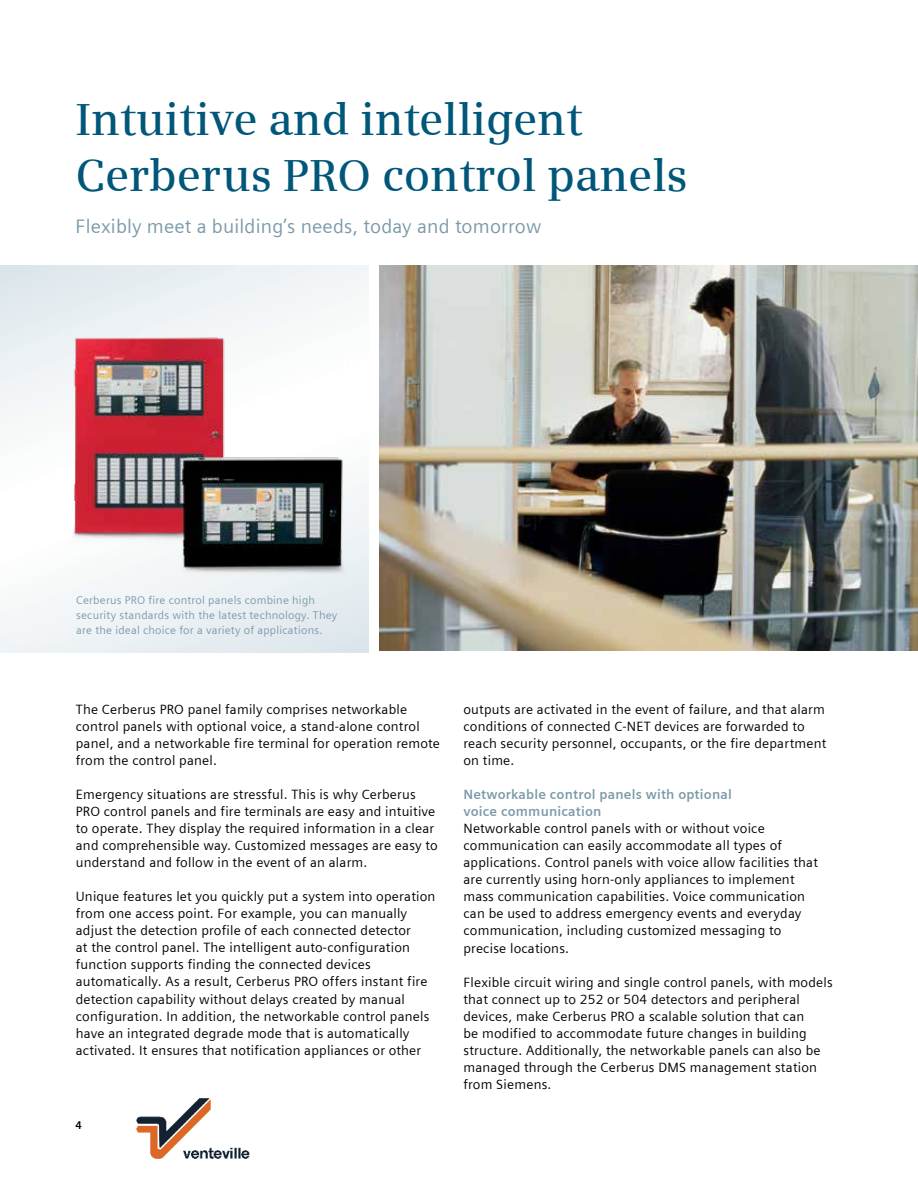
<style>
.page{position:relative;width:918px;height:1188px;background:#fff}
.page>*{position:absolute;margin:0;border:0;box-sizing:border-box;transform-origin:0 0}
.t1{font:600 45px/55.2px "Siemens Serif";letter-spacing:-.005em;color:#005779}
.t2{font:19.5px "Siemens Sans";letter-spacing:.01em;color:#7b9aa9}
.t3{font:13.5px/17px "Siemens Sans";letter-spacing:.015em;color:#000}
.t4{font:700 13.5px/17px "Siemens Sans";letter-spacing:.015em;color:#7b9aa9}
.t5{font:11.25px/14.9px "Siemens Sans";letter-spacing:.02em;color:#7b9aa9}
.t6{font:700 11.25px "Siemens Sans";color:#000}
</style>
<div class="page">
<img style="left:380px;top:266px;width:538px;height:385px">
<img style="left:62px;top:323px;width:340px;height:260px">
<img style="left:136px;top:1098px;width:114px;height:61px">
<h1 class="t1" style="left:76px;top:96px;width:614px">Intuitive and intelligent<br>Cerberus PRO control panels</h1>
<h2 class="t2" style="left:76px;top:218px;width:467px">Flexibly meet a building’s needs, today and tomorrow</h2>
<p class="t5" style="left:76px;top:593px;width:263px">Cerberus PRO fire control panels combine high security standards with the latest technology. They are the ideal choice for a variety of applications.</p>
<p class="t3" style="left:76px;top:702px;width:366px">The Cerberus PRO panel family comprises networkable control panels with optional voice, a stand-alone control panel, and a networkable fire terminal for operation remote from the control panel.</p>
<p class="t3" style="left:76px;top:787px;width:364px">Emergency situations are stressful. This is why Cerberus PRO control panels and fire terminals are easy and intuitive to operate. They display the required information in a clear and comprehensible way. Customized messages are easy to understand and follow in the event of an alarm.</p>
<p class="t3" style="left:76px;top:889px;width:361px">Unique features let you quickly put a system into operation from one access point. For example, you can manually adjust the detection profile of each connected detector<br>at the control panel. The intelligent auto-configuration function supports finding the connected devices automatically. As a result, Cerberus PRO offers instant fire detection capability without delays created by manual configuration. In addition, the networkable control panels have an integrated degrade mode that is automatically activated. It ensures that notification appliances or other</p>
<p class="t6" style="left:76px;top:1120px;width:8px">4</p>
<p class="t3" style="left:464px;top:702px;width:365px">outputs are activated in the event of failure, and that alarm conditions of connected C-NET devices are forwarded to reach security personnel, occupants, or the fire department on time.</p>
<p class="t4" style="left:464px;top:787px;width:270px">Networkable control panels with optional voice communication</p>
<p class="t3" style="left:464px;top:821px;width:356px">Networkable control panels with or without voice communication can easily accommodate all types of applications. Control panels with voice allow facilities that are currently using horn-only appliances to implement mass communication capabilities. Voice communication can be used to address emergency events and everyday communication, including customized messaging to precise locations.</p>
<p class="t3" style="left:464px;top:974px;width:371px">Flexible circuit wiring and single control panels, with models that connect up to 252 or 504 detectors and peripheral devices, make Cerberus PRO a scalable solution that can<br>be modified to accommodate future changes in building structure. Additionally, the networkable panels can also be managed through the Cerberus DMS management station from Siemens.</p>
</div>
